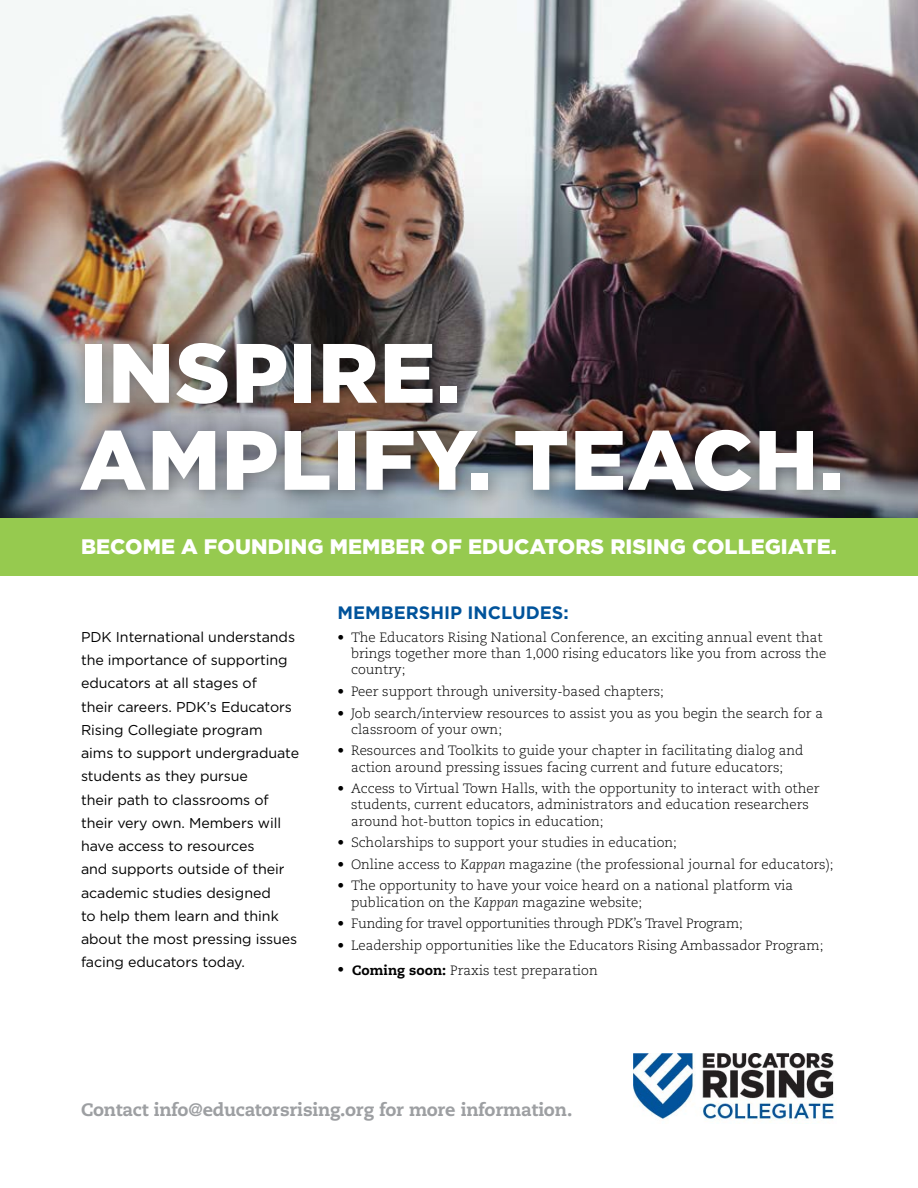
<style>
.page{position:relative;width:918px;height:1188px;background:#fff}
.page>*{position:absolute;margin:0;border:0;box-sizing:border-box;transform-origin:0 0}
.t1{font:900 84px/87px "Gotham";letter-spacing:.015em;color:#fff}
.t2{font:900 21px "Gotham";letter-spacing:.005em;color:#fff}
.t3{font:800 18px "Caecilia LT Std";letter-spacing:-.015em;color:#9d9fa2}
.t4{font:700 18px "Gotham";color:#00539b}
.t5{font:14.25px/23.2px "Gotham";letter-spacing:-.005em;color:#000}
.t6{font:300 13.5px/16.2px "Caecilia LT Std";color:#000}
.t7{font:300 13.5px "Caecilia LT Std";letter-spacing:-.02em;color:#000}
.s1{font-style:italic}
.s2{font-weight:800}
</style>
<div class="page">
<img style="left:0;top:0;width:918px;height:159px">
<img style="left:0;top:159px;width:918px;height:359px">
<div style="left:0;top:518px;width:918px;height:58px;background:#96ca4f"></div>
<img style="left:634px;top:1054px;width:203px;height:70px">
<div style="left:67px;top:327px;width:792px;height:183px;background:#000;opacity:.45"></div>
<h1 class="t1" style="left:80px;top:329px;width:765px">INSPIRE.<br>AMPLIFY. TEACH.</h1>
<h2 class="t2" style="left:81px;top:532px;width:757px">BECOME A FOUNDING MEMBER OF EDUCATORS RISING COLLEGIATE.</h2>
<p class="t5" style="left:81px;top:625px;width:220px">PDK International understands the importance of supporting educators at all stages of<br>their careers. PDK’s Educators<br>Rising Collegiate program<br>aims to support undergraduate students as they pursue<br>their path to classrooms of their very own. Members will have access to resources<br>and supports outside of their academic studies designed<br>to help them learn and think about the most pressing issues facing educators today.</p>
<h3 class="t4" style="left:338px;top:602px;width:233px">MEMBERSHIP INCLUDES:</h3>
<p class="t6" style="left:351px;top:630px;width:477px;text-indent:-14px">• The Educators Rising National Conference, an exciting annual event that brings together more than 1,000 rising educators like you from across the country;</p>
<p class="t6" style="left:338px;top:684px;width:328px">• Peer support through university-based chapters;</p>
<p class="t6" style="left:351px;top:705px;width:474px;text-indent:-14px">• Job search/interview resources to assist you as you begin the search for a classroom of your own;</p>
<p class="t6" style="left:338px;top:743px;width:467px;text-align:center">• Resources and Toolkits to guide your chapter in facilitating dialog and action around pressing issues facing current and future educators;</p>
<p class="t6" style="left:351px;top:781px;width:470px;text-indent:-14px">• Access to Virtual Town Halls, with the opportunity to interact with other students, current educators, administrators and education researchers around hot-button topics in education;</p>
<p class="t6" style="left:338px;top:835px;width:341px">• Scholarships to support your studies in education;</p>
<p class="t6" style="left:338px;top:856px;width:498px">• Online access to <span class="s1">Kappan</span> magazine (the professional journal for educators);</p>
<p class="t6" style="left:351px;top:878px;width:444px;text-indent:-14px">• The opportunity to have your voice heard on a national platform via publication on the <span class="s1">Kappan</span> magazine website;</p>
<p class="t7" style="left:338px;top:916px;width:407px">• Funding for travel opportunities through PDK’s Travel Program;</p>
<p class="t6" style="left:338px;top:937px;width:488px">• Leadership opportunities like the Educators Rising Ambassador Program;</p>
<p class="t6" style="left:338px;top:963px;width:262px">• <span class="s2">Coming soon:</span> Praxis test preparation</p>
<h3 class="t3" style="left:81px;top:1098px;width:493px">Contact info@educatorsrising.org for more information.</h3>
</div>
